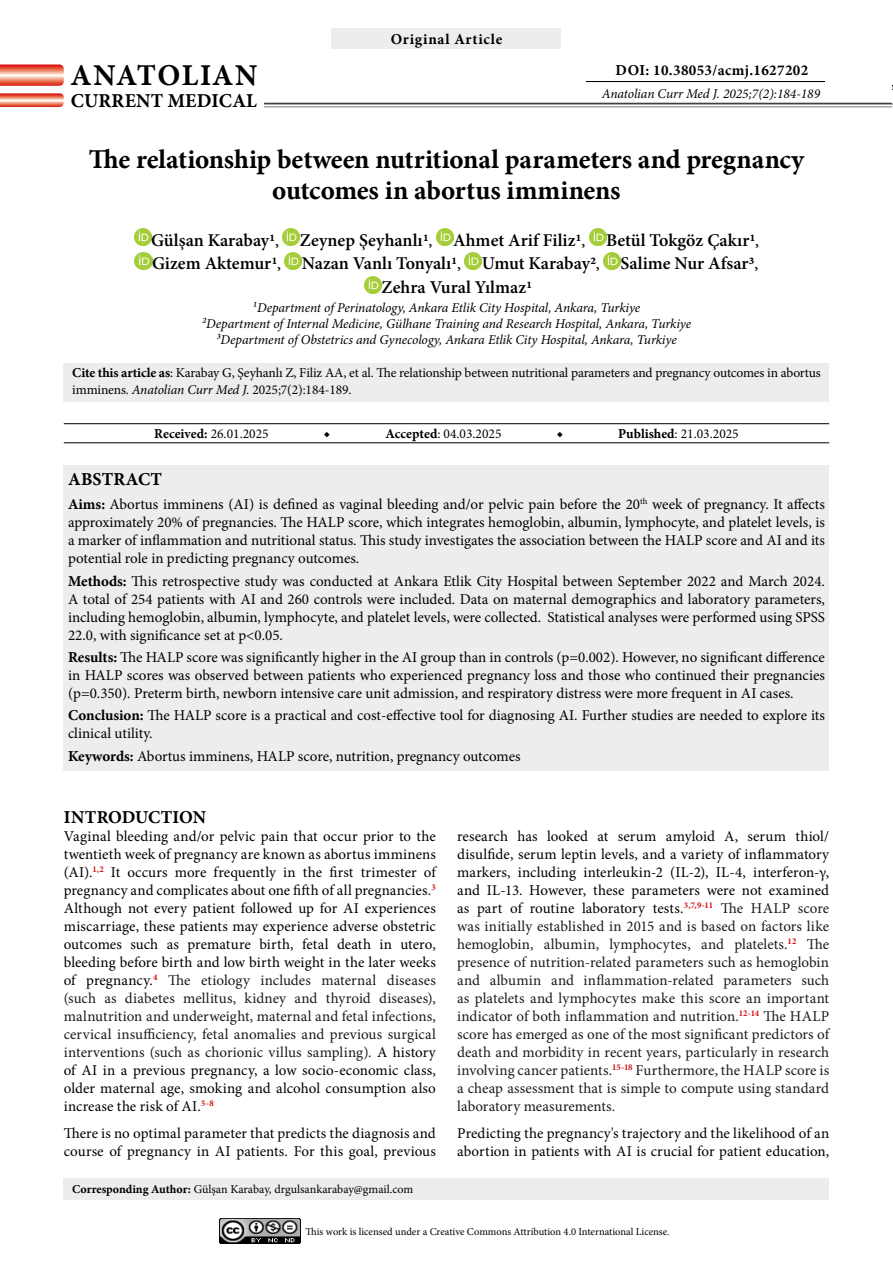
<style>
.page{position:relative;width:893px;height:1263px;background:#fff}
.page>*{position:absolute;margin:0;border:0;box-sizing:border-box;transform-origin:0 0}
.t1{font:700 30px "Minion Pro";letter-spacing:.04em;color:#000}
.t2{font:700 27px/30px "Minion Pro";letter-spacing:-.005em;color:#000;text-align:center}
.t3{font:700 19.5px "Minion Pro";letter-spacing:.01em;color:#000}
.t4{font:600 18px/23.7px "Minion Pro";color:#000;text-align:center}
.t5{font:700 18px "Minion Pro";letter-spacing:.01em;color:#000}
.t6{font:15px/18px "Minion Pro";color:#000;text-align:justify}
.t7{font:15px/18px "Minion Pro";color:#1b1b1b;text-align:justify}
.t8{font:700 15px "Minion Pro";letter-spacing:.025em;color:#000}
.t9{font:700 15px "Minion Pro";letter-spacing:.05em;color:#000}
.t10{font:italic 13.5px/16.2px "Minion Pro";letter-spacing:-.01em;color:#000;text-align:center}
.t11{font:13.5px/16.2px "Minion Pro";letter-spacing:-.01em;color:#000}
.t12{font:700 13.5px "Minion Pro";color:#000}
.t13{font:12px "Minion Pro";letter-spacing:-.005em;color:#000}
.t14{font:10.5px "Minion Pro";letter-spacing:-.005em;color:#000}
.s1{font-weight:700}
.s2{font-style:italic}
.s3{color:#1b1b1b}
.s4{color:#000}
</style>
<div class="page">
<div style="left:64px;top:1178px;width:765px;height:21px;background:#ededed"></div>
<img style="left:219px;top:1218px;width:81px;height:26px">
<svg style="left:0;top:93px;width:64px;height:14px"></svg>
<svg style="left:264px;top:103px;width:629px;height:4px"></svg>
<svg style="left:0;top:64px;width:64px;height:22px"></svg>
<hr style="left:587px;top:82px;width:238px;height:1px;background:#f5f5f5">
<div style="left:332px;top:29px;width:229px;height:20px;background:#ededed"></div>
<div style="left:64px;top:363px;width:765px;height:38px;background:#ededed"></div>
<hr style="left:64px;top:423px;width:765px;height:1px;background:#000">
<hr style="left:64px;top:442px;width:765px;height:1px;background:#000">
<div style="left:64px;top:465px;width:765px;height:31px;background:#ededed"></div>
<div style="left:64px;top:492px;width:765px;height:82px;background:#ededed"></div>
<div style="left:64px;top:568px;width:765px;height:82px;background:#ededed"></div>
<div style="left:64px;top:645px;width:765px;height:63px;background:#ededed"></div>
<div style="left:64px;top:703px;width:765px;height:46px;background:#ededed"></div>
<div style="left:64px;top:743px;width:765px;height:28px;background:#ededed"></div>
<img style="left:134px;top:229px;width:17px;height:17px">
<img style="left:283px;top:229px;width:17px;height:17px">
<img style="left:436px;top:229px;width:17px;height:17px">
<img style="left:589px;top:229px;width:17px;height:17px">
<img style="left:135px;top:252px;width:17px;height:17px">
<img style="left:285px;top:252px;width:17px;height:17px">
<img style="left:465px;top:252px;width:17px;height:17px">
<img style="left:604px;top:252px;width:17px;height:17px">
<img style="left:365px;top:276px;width:17px;height:17px">
<h1 class="t1" style="left:71px;top:54px;width:188px">ANATOLIAN</h1>
<h3 class="t3" style="left:71px;top:87px;width:188px">CURRENT MEDICAL</h3>
<p class="t9" style="left:391px;top:29px;width:113px">Original Article</p>
<p class="t8" style="left:616px;top:59px;width:194px">DOI: 10.38053/acmj.1627202</p>
<p class="t10" style="left:602px;top:85px;width:220px">Anatolian Curr Med J. 2025;7(2):184-189</p>
<h2 class="t2" style="left:89px;top:144px;width:717px">The relationship between nutritional parameters and pregnancy outcomes in abortus imminens</h2>
<p class="t4" style="left:151px;top:228px;width:609px">Gülşan Karabay1, Zeynep Şeyhanlı1, Ahmet Arif Filiz1, Betül Tokgöz Çakır1,<br>Gizem Aktemur1, Nazan Vanlı Tonyalı1, Umut Karabay2, Salime Nur Afsar3,<br>Zehra Vural Yılmaz1</p>
<p class="t10" style="left:202px;top:299px;width:491px">1Department of Perinatology, Ankara Etlik City Hospital, Ankara, Turkiye<br>2Department of Internal Medicine, Gülhane Training and Research Hospital, Ankara, Turkiye<br>3Department of Obstetrics and Gynecology, Ankara Etlik City Hospital, Ankara, Turkiye</p>
<p class="t11" style="left:72px;top:365px;width:750px"><span class="s1">Cite this article as</span>: Karabay G, Şeyhanlı Z, Filiz AA, et al. The relationship between nutritional parameters and pregnancy outcomes in abortus imminens. <span class="s2">Anatolian Curr Med J.</span> 2025;7(2):184-189.</p>
<p class="t11" style="left:154px;top:425px;width:116px"><span class="s1">Received:</span> 26.01.2025</p>
<p class="t12" style="left:324px;top:424px;width:8px">◆</p>
<p class="t11" style="left:385px;top:425px;width:118px"><span class="s1">Accepted</span>: 04.03.2025</p>
<p class="t12" style="left:557px;top:424px;width:8px">◆</p>
<p class="t11" style="left:618px;top:425px;width:122px"><span class="s1">Published</span>: 21.03.2025</p>
<p class="t5" style="left:68px;top:466px;width:95px">ABSTRACT</p>
<p class="t6" style="left:68px;top:495px;width:758px"><span class="s1">Aims:</span> Abortus imminens (AI) is defined as vaginal bleeding and/or pelvic pain before the 20<sup>th</sup> week of pregnancy. It affects approximately 20% of pregnancies. The HALP score, which integrates hemoglobin, albumin, lymphocyte, and platelet levels, is a marker of inflammation and nutritional status. This study investigates the association between the HALP score and AI and its potential role in predicting pregnancy outcomes.</p>
<p class="t6" style="left:68px;top:572px;width:758px"><span class="s1">Methods:</span> This retrospective study was conducted at Ankara Etlik City Hospital between September 2022 and March 2024.<br>A total of 254 patients with AI and 260 controls were included. Data on maternal demographics and laboratory parameters, including hemoglobin, albumin, lymphocyte, and platelet levels, were collected. Statistical analyses were performed using SPSS 22.0, with significance set at p&lt;0.05.</p>
<p class="t6" style="left:68px;top:648px;width:758px"><span class="s1">Results:</span> The HALP score was significantly higher in the AI group than in controls (p=0.002). However, no significant difference in HALP scores was observed between patients who experienced pregnancy loss and those who continued their pregnancies (p=0.350). Preterm birth, newborn intensive care unit admission, and respiratory distress were more frequent in AI cases.</p>
<p class="t6" style="left:68px;top:707px;width:758px"><span class="s1">Conclusion:</span> The HALP score is a practical and cost-effective tool for diagnosing AI. Further studies are needed to explore its clinical utility.</p>
<p class="t6" style="left:68px;top:747px;width:454px"><span class="s1">Keywords:</span> Abortus imminens, HALP score, nutrition, pregnancy outcomes</p>
<p class="t5" style="left:64px;top:804px;width:144px">INTRODUCTION</p>
<p class="t6" style="left:64px;top:827px;width:374px">Vaginal bleeding and/or pelvic pain that occur prior to the twentieth week of pregnancy are known as abortus imminens (AI).<sup>1,2</sup> It occurs more frequently in the first trimester of pregnancy and complicates about one fifth of all pregnancies.<sup>3<br></sup>Although not every patient followed up for AI experiences miscarriage, these patients may experience adverse obstetric outcomes such as premature birth, fetal death in utero, bleeding before birth and low birth weight in the later weeks of pregnancy.<sup>4</sup> <span class="s3">The etiology includes maternal diseases (such as diabetes mellitus, kidney and thyroid diseases), malnutrition and underweight, maternal and fetal infections, cervical insufficiency, fetal anomalies and previous surgical interventions (such as chorionic villus sampling).</span> A history of AI in a previous pregnancy, a low socio-economic class, older maternal age, smoking and alcohol consumption also increase the risk of AI.<sup>5-8</sup></p>
<p class="t6" style="left:64px;top:1124px;width:374px">There is no optimal parameter that predicts the diagnosis and course of pregnancy in AI patients. For this goal, previous</p>
<p class="t13" style="left:72px;top:1181px;width:343px"><span class="s1">Corresponding Author:</span> Gülşan Karabay, drgulsankarabay@gmail.com</p>
<p class="t7" style="left:457px;top:827px;width:374px"><span class="s4">research has looked at serum amyloid A, serum thiol/ disulfide, serum leptin levels, and a variety of inflammatory markers, including interleukin-2 (IL-2), IL-4, interferon-γ, and IL-13. However, these parameters were not examined as part of routine laboratory tests.</span><sup>3,7,9-11</sup> The HALP score was initially established in 2015 and is based on factors like hemoglobin, albumin, lymphocytes, and platelets.<sup>12</sup> The presence of nutrition-related parameters such as hemoglobin and albumin and inflammation-related parameters such as platelets and lymphocytes make this score an important indicator of both inflammation and nutrition.<sup>12-14</sup> The HALP score has emerged as one of the most significant predictors of death and morbidity in recent years, particularly in research involving cancer patients.<sup>15-18</sup> Furthermore, the HALP score is a cheap assessment that is simple to compute using standard laboratory measurements.</p>
<p class="t6" style="left:457px;top:1124px;width:374px">Predicting the pregnancy's trajectory and the likelihood of an abortion in patients with AI is crucial for patient education,</p>
<p class="t14" style="left:306px;top:1224px;width:366px">This work is licensed under a Creative Commons Attribution 4.0 International License.</p>
</div>
